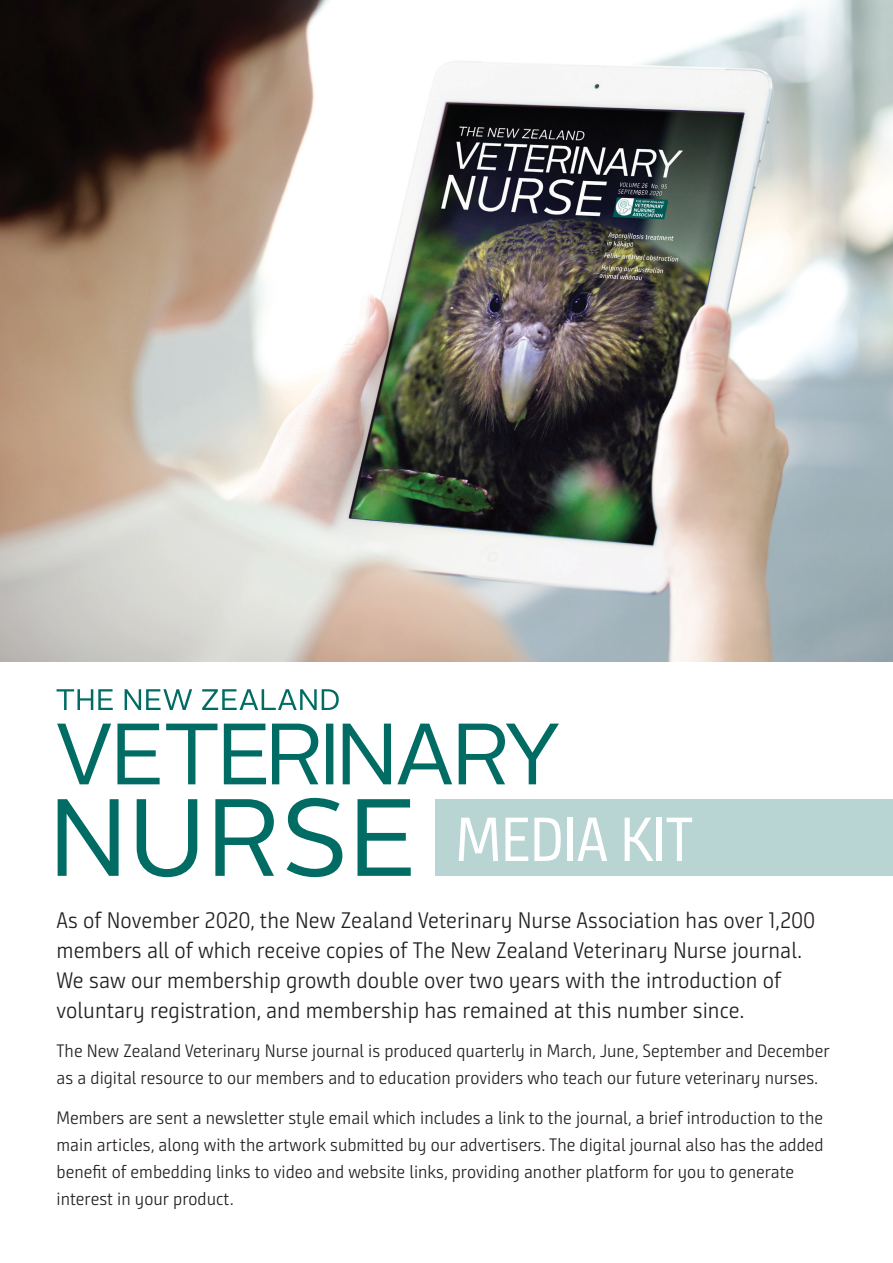
<style>
.page{position:relative;width:893px;height:1263px;background:#fff}
.page>*{position:absolute;margin:0;border:0;box-sizing:border-box;transform-origin:0 0}
.t1{font:62.25px "Bunday Sans";letter-spacing:-.025em;color:#fff}
.t2{font:300 22.5px/30px "Bunday Sans";color:#231f20}
.t3{font:300 18px/27px "Bunday Sans";color:#231f20}
</style>
<div class="page">
<div style="left:435px;top:799px;width:458px;height:77px;background:#b8d5d4"></div>
<img style="left:0;top:0;width:893px;height:661px">
<svg style="left:58px;top:798px;width:353px;height:79px"></svg>
<svg style="left:57px;top:689px;width:282px;height:21px"></svg>
<svg style="left:57px;top:724px;width:502px;height:60px"></svg>
<h1 class="t1" style="left:455px;top:802px;width:240px">MEDIA KIT</h1>
<p class="t2" style="left:57px;top:905px;width:760px">As of November 2020, the New Zealand Veterinary Nurse Association has over 1,200 members all of which receive copies of The New Zealand Veterinary Nurse journal.<br>We saw our membership growth double over two years with the introduction of voluntary registration, and membership has remained at this number since.</p>
<p class="t3" style="left:57px;top:1038px;width:775px">The New Zealand Veterinary Nurse journal is produced quarterly in March, June, September and December as a digital resource to our members and to education providers who teach our future veterinary nurses.</p>
<p class="t3" style="left:57px;top:1104px;width:769px">Members are sent a newsletter style email which includes a link to the journal, a brief introduction to the main articles, along with the artwork submitted by our advertisers. The digital journal also has the added benefit of embedding links to video and website links, providing another platform for you to generate interest in your product.</p>
</div>
